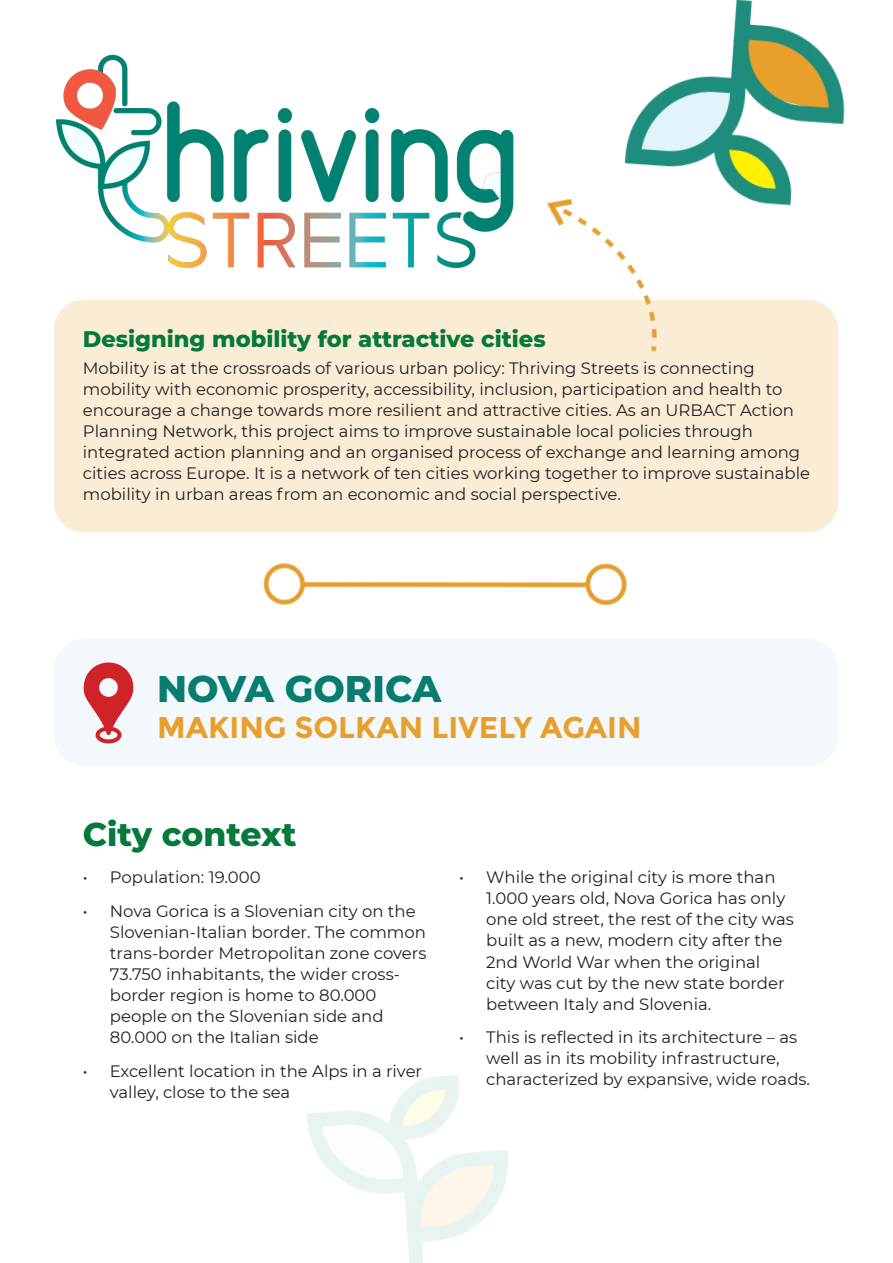
<style>
.page{position:relative;width:893px;height:1263px;background:#fff}
.page>*{position:absolute;margin:0;border:0;box-sizing:border-box;transform-origin:0 0}
.t1{font:800 37.2px "Montserrat";color:#077d6f}
.t2{font:800 33px "Montserrat";color:#05793a}
.t3{font:700 30px "Montserrat";color:#e89f2c}
.t4{font:800 22.5px "Montserrat";color:#05793a}
.t5{font:16.5px/21px "Montserrat";color:#231f20}
</style>
<div class="page">
<div style="left:54px;top:638px;width:784px;height:128px;background:#f2f8fc;border-radius:30px"></div>
<img style="left:55px;top:54px;width:459px;height:214px">
<div style="left:54px;top:300px;width:784px;height:232px;background:#faecd5;border-radius:30px"></div>
<svg style="left:211px;top:532px;width:469px;height:74px"></svg>
<svg style="left:83px;top:662px;width:51px;height:82px"></svg>
<svg style="left:546px;top:198px;width:293px;height:178px"></svg>
<svg style="left:580px;top:0;width:265px;height:229px"></svg>
<svg style="left:307px;top:1075px;width:201px;height:188px"></svg>
<p class="t4" style="left:83px;top:324px;width:464px">Designing mobility for attractive cities</p>
<p class="t5" style="left:83px;top:357px;width:729px">Mobility is at the crossroads of various urban policy: Thriving Streets is connecting mobility with economic prosperity, accessibility, inclusion, participation and health to encourage a change towards more resilient and attractive cities. As an URBACT Action Planning Network, this project aims to improve sustainable local policies through integrated action planning and an organised process of exchange and learning among cities across Europe. It is a network of ten cities working together to improve sustainable mobility in urban areas from an economic and social perspective.</p>
<p class="t1" style="left:157px;top:664px;width:285px">NOVA GORICA</p>
<p class="t3" style="left:157px;top:710px;width:486px">MAKING SOLKAN LIVELY AGAIN</p>
<p class="t2" style="left:83px;top:812px;width:215px">City context</p>
<p class="t5" style="left:83px;top:866px;width:179px">• Population: 19.000</p>
<p class="t5" style="left:110px;top:900px;width:318px;text-indent:-27px">• Nova Gorica is a Slovenian city on the Slovenian-Italian border. The common trans-border Metropolitan zone covers 73.750 inhabitants, the wider cross&shy;border region is home to 80.000 people on the Slovenian side and 80.000 on the Italian side</p>
<p class="t5" style="left:110px;top:1060px;width:314px;text-indent:-27px">• Excellent location in the Alps in a river valley, close to the sea</p>
<p class="t5" style="left:486px;top:866px;width:309px;text-indent:-27px">• While the original city is more than 1.000 years old, Nova Gorica has only one old street, the rest of the city was built as a new, modern city after the 2nd World War when the original<br>city was cut by the new state border between Italy and Slovenia.</p>
<p class="t5" style="left:486px;top:1026px;width:325px;text-indent:-27px">• This is reflected in its architecture – as well as in its mobility infrastructure, characterized by expansive, wide roads.</p>
</div>
